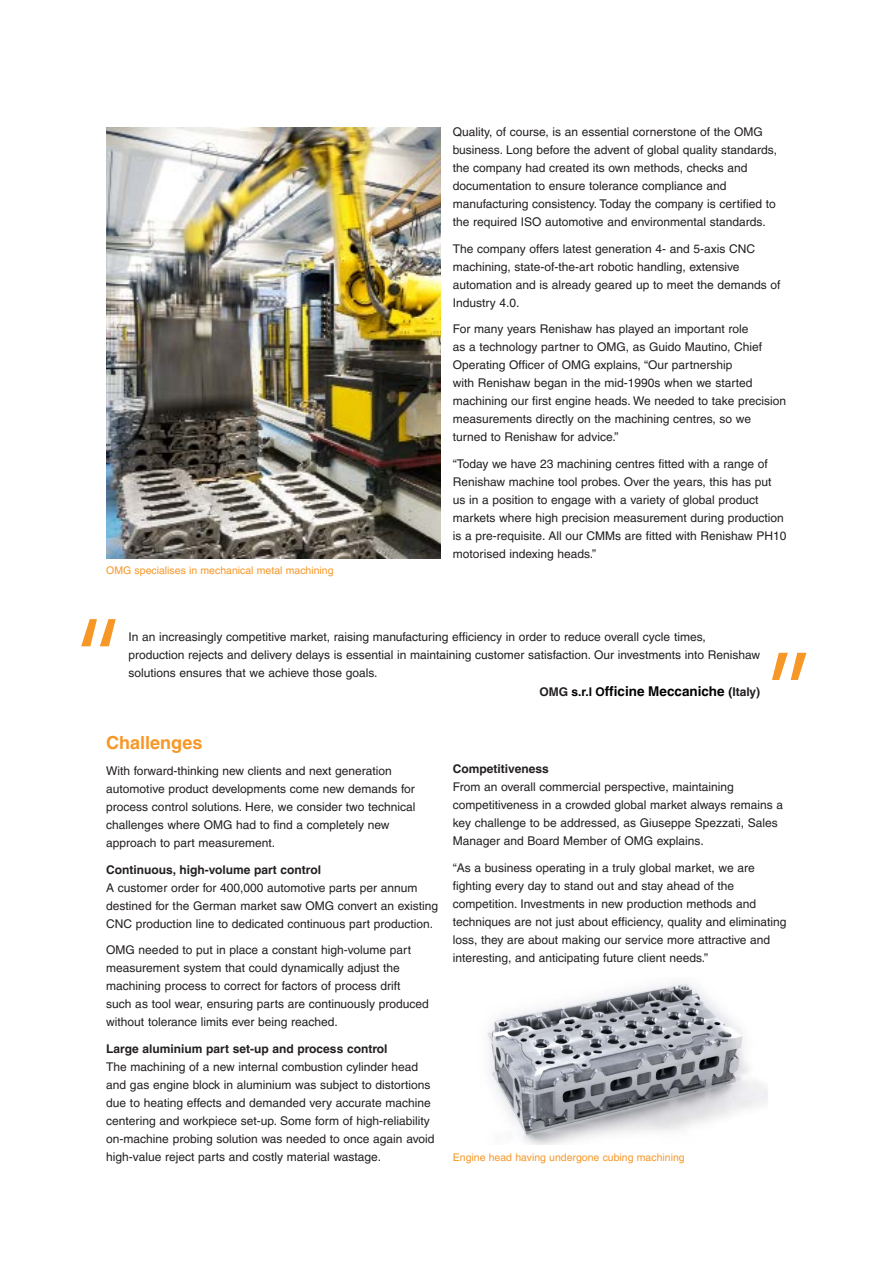
<style>
.page{position:relative;width:893px;height:1263px;background:#fff}
.page>*{position:absolute;margin:0;border:0;box-sizing:border-box;transform-origin:0 0}
.Main_body_heading_te{font:700 18px "Helvetica LT Pro";color:#f79727}
.t1{font:700 13.5px "Helvetica LT Pro";color:#000001}
.Main_body_text_8pt{font:12px/18px "Helvetica LT Pro";color:#231f20}
.Caption_text_7pt{font:10.5px "Helvetica LT Pro";color:#f79727}
.s1{font-size:12px;color:#231f20}
.s2{font-size:12px}
.s3{font-weight:700}
</style>
<div class="page">
<svg style="left:81px;top:619px;width:35px;height:27px"></svg>
<svg style="left:772px;top:653px;width:34px;height:27px"></svg>
<img style="left:487px;top:983px;width:281px;height:161px">
<img style="left:106px;top:128px;width:334px;height:430px">
<p class="Caption_text_7pt" style="left:106px;top:564px;width:229px">OMG specialises in mechanical metal machining</p>
<p class="Main_body_text_8pt" style="left:453px;top:123px;width:326px">Quality, of course, is an essential cornerstone of the OMG business. Long before the advent of global quality standards, the company had created its own methods, checks and documentation to ensure tolerance compliance and manufacturing consistency. Today the company is certified to the required ISO automotive and environmental standards.</p>
<p class="Main_body_text_8pt" style="left:453px;top:239px;width:329px">The company offers latest generation 4- and 5-axis CNC machining, state-of-the-art robotic handling, extensive automation and is already geared up to meet the demands of Industry 4.0.</p>
<p class="Main_body_text_8pt" style="left:453px;top:320px;width:335px">For many years Renishaw has played an important role<br>as a technology partner to OMG, as Guido Mautino, Chief Operating Officer of OMG explains, “Our partnership<br>with Renishaw began in the mid-1990s when we started machining our first engine heads. We needed to take precision measurements directly on the machining centres, so we turned to Renishaw for advice.”</p>
<p class="Main_body_text_8pt" style="left:453px;top:454px;width:335px">“Today we have 23 machining centres fitted with a range of Renishaw machine tool probes. Over the years, this has put us in a position to engage with a variety of global product markets where high precision measurement during production is a pre-requisite. All our CMMs are fitted with Renishaw PH10 motorised indexing heads.”</p>
<p class="Main_body_text_8pt" style="left:128px;top:628px;width:633px">In an increasingly competitive market, raising manufacturing efficiency in order to reduce overall cycle times, production rejects and delivery delays is essential in maintaining customer satisfaction. Our investments into Renishaw solutions ensures that we achieve those goals.</p>
<p class="t1" style="left:539px;top:683px;width:222px"><span class="s1">OMG</span> <span class="s2">s.r.l O</span>fficine Meccaniche <span class="s2">(</span><span class="s1">Italy)</span></p>
<p class="Main_body_heading_te" style="left:106px;top:731px;width:98px">Challenges</p>
<p class="Main_body_text_8pt" style="left:106px;top:762px;width:311px">With forward-thinking new clients and next generation automotive product developments come new demands for process control solutions. Here, we consider two technical challenges where OMG had to find a completely new approach to part measurement.</p>
<p class="Main_body_text_8pt" style="left:106px;top:860px;width:333px"><span class="s3">Continuous, high-volume part control<br></span>A customer order for 400,000 automotive parts per annum destined for the German market saw OMG convert an existing CNC production line to dedicated continuous part production.</p>
<p class="Main_body_text_8pt" style="left:106px;top:941px;width:324px">OMG needed to put in place a constant high-volume part measurement system that could dynamically adjust the machining process to correct for factors of process drift<br>such as tool wear, ensuring parts are continuously produced without tolerance limits ever being reached.</p>
<p class="Main_body_text_8pt" style="left:106px;top:1039px;width:330px"><span class="s3">Large aluminium part set-up and process control<br></span>The machining of a new internal combustion cylinder head and gas engine block in aluminium was subject to distortions due to heating effects and demanded very accurate machine centering and workpiece set-up. Some form of high-reliability on-machine probing solution was needed to once again avoid high-value reject parts and costly material wastage.</p>
<p class="Main_body_text_8pt" style="left:453px;top:760px;width:332px"><span class="s3">Competitiveness<br></span>From an overall commercial perspective, maintaining competitiveness in a crowded global market always remains a key challenge to be addressed, as Giuseppe Spezzati, Sales Manager and Board Member of OMG explains.</p>
<p class="Main_body_text_8pt" style="left:453px;top:858px;width:335px">“As a business operating in a truly global market, we are fighting every day to stand out and stay ahead of the competition. Investments in new production methods and techniques are not just about efficiency, quality and eliminating loss, they are about making our service more attractive and interesting, and anticipating future client needs.”</p>
<p class="Caption_text_7pt" style="left:453px;top:1151px;width:233px">Engine head having undergone cubing machining</p>
</div>
